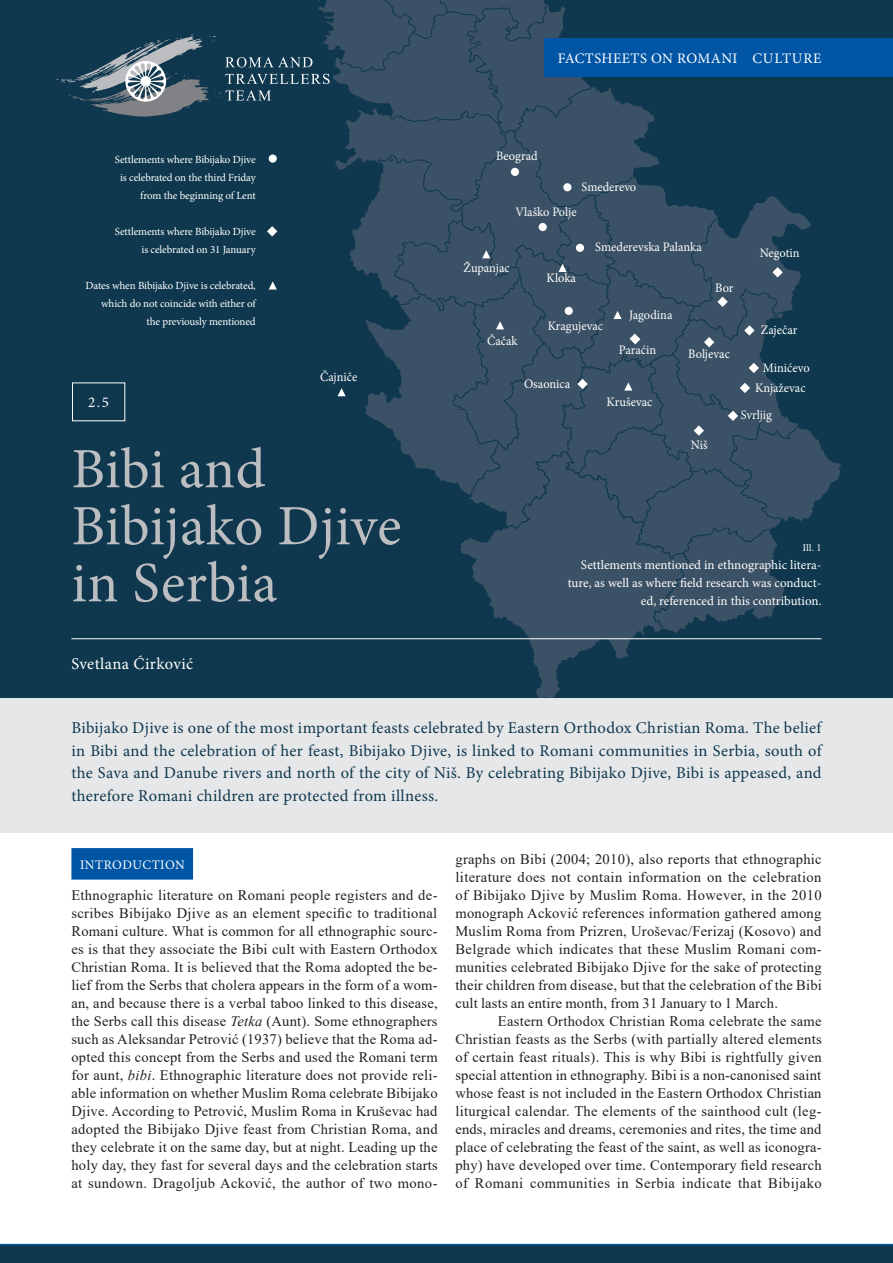
<style>
.page{position:relative;width:893px;height:1263px;background:#fff}
.page>*{position:absolute;margin:0;border:0;box-sizing:border-box;transform-origin:0 0}
.FS_Title{font:57px "Minion Pro";letter-spacing:.005em;color:#bcbdc0}
.FS_Abstract{font:16.5px/22.5px "Minion Pro";letter-spacing:.015em;color:#0f384e;text-align:justify}
.FS_Author{font:16.5px "Minion Pro";letter-spacing:.025em;color:#fff}
.FS_Number{font:15px "Minion Pro";color:#fff}
.FS_Text{font:14.55px/18px "Times New Roman";letter-spacing:.025em;color:#231f20;text-align:justify}
.t1{font:14.55px "Minion Pro";letter-spacing:.03em;color:#fff}
.FS_BU_Text{font:13.05px/18px "Minion Pro";color:#fff;text-align:right}
.FS_Chapter_Headline1{font:13.05px "Minion Pro";letter-spacing:.04em;color:#fff}
.FS_BU_Text-2{font:12.9px "Minion Pro";color:#fff;scale:.96 1}
.FS_BU_Text-3{font:10.95px "Minion Pro";letter-spacing:-.01em;color:#fff}
.FS_BU_Text-4{font:10.05px "Times New Roman";color:#fff}
.s1{font-style:italic}
</style>
<div class="page">
<div style="left:0;top:0;width:893px;height:698px;background:#0f384e"></div>
<svg style="left:318px;top:0;width:523px;height:623px"></svg>
<svg style="left:458px;top:553px;width:231px;height:145px"></svg>
<svg style="left:339px;top:0;width:461px;height:553px;fill:#3b5165"></svg>
<svg style="left:728px;top:411px;width:10px;height:10px"></svg>
<svg style="left:740px;top:383px;width:10px;height:10px"></svg>
<svg style="left:704px;top:337px;width:10px;height:10px"></svg>
<svg style="left:749px;top:363px;width:10px;height:10px"></svg>
<svg style="left:694px;top:425px;width:10px;height:11px"></svg>
<svg style="left:744px;top:325px;width:11px;height:11px"></svg>
<svg style="left:717px;top:297px;width:11px;height:10px"></svg>
<svg style="left:772px;top:267px;width:11px;height:10px"></svg>
<svg style="left:56px;top:34px;width:274px;height:83px"></svg>
<div style="left:0;top:698px;width:893px;height:135px;background:#e6e7e9"></div>
<hr style="left:71px;top:638px;width:750px;height:1px;background:#fff">
<div style="left:71px;top:848px;width:122px;height:31px;background:#0155a5"></div>
<svg style="left:0;top:1244px;width:893px;height:19px;background:#0d3a54"></svg>
<div style="left:545px;top:38px;width:348px;height:39px;background:#0155a5"></div>
<div style="left:511px;top:168px;width:8px;height:8px;background:#fff;border-radius:50%"></div>
<div style="left:539px;top:223px;width:8px;height:8px;background:#fff;border-radius:50%"></div>
<div style="left:563px;top:183px;width:8px;height:8px;background:#fff;border-radius:50%"></div>
<div style="left:576px;top:244px;width:8px;height:8px;background:#fff;border-radius:50%"></div>
<svg style="left:338px;top:388px;width:8px;height:8px"></svg>
<div style="left:565px;top:307px;width:8px;height:8px;background:#fff;border-radius:50%"></div>
<svg style="left:613px;top:311px;width:9px;height:8px"></svg>
<svg style="left:577px;top:379px;width:11px;height:10px"></svg>
<svg style="left:624px;top:382px;width:8px;height:9px"></svg>
<div style="left:269px;top:154px;width:8px;height:9px;background:#fff;border-radius:50%"></div>
<svg style="left:267px;top:226px;width:10px;height:11px"></svg>
<svg style="left:269px;top:281px;width:8px;height:8px"></svg>
<svg style="left:630px;top:334px;width:10px;height:10px"></svg>
<svg style="left:558px;top:264px;width:9px;height:8px"></svg>
<svg style="left:496px;top:321px;width:8px;height:8px"></svg>
<svg style="left:482px;top:250px;width:8px;height:8px"></svg>
<p class="FS_BU_Text-3" style="left:115px;top:152px;width:142px">Settlements where Bibijako Djive</p>
<p class="FS_BU_Text-3" style="left:120px;top:170px;width:137px">is celebrated on the third Friday</p>
<p class="FS_BU_Text-3" style="left:140px;top:188px;width:117px">from the beginning of Lent</p>
<p class="FS_BU_Text-3" style="left:115px;top:224px;width:142px">Settlements where Bibijako Djive</p>
<p class="FS_BU_Text-3" style="left:142px;top:242px;width:116px">is celebrated on 31 January</p>
<p class="FS_BU_Text-3" style="left:86px;top:278px;width:172px">Dates when Bibijako Djive is celebrated,</p>
<p class="FS_BU_Text-3" style="left:101px;top:296px;width:156px">which do not coincide with either of</p>
<p class="FS_BU_Text-3" style="left:147px;top:314px;width:111px">the previously mentioned</p>
<p class="FS_Number" style="left:88px;top:392px;width:22px">2.5</p>
<p class="FS_BU_Text-2" style="left:320px;top:368px;width:40px">Čajniče</p>
<p class="FS_Title" style="left:71px;top:431px;width:196px">Bibi and</p>
<p class="FS_Title" style="left:71px;top:488px;width:332px">Bibijako Djive</p>
<p class="FS_Title" style="left:71px;top:545px;width:207px">in Serbia</p>
<p class="FS_Author" style="left:71px;top:652px;width:123px">Svetlana Ćirković</p>
<p class="t1" style="left:558px;top:48px;width:265px">FACTSHEETS ON ROMANI CULTURE</p>
<p class="FS_BU_Text-2" style="left:496px;top:147px;width:45px">Beograd</p>
<p class="FS_BU_Text-2" style="left:582px;top:178px;width:59px">Smederevo</p>
<p class="FS_BU_Text-2" style="left:516px;top:203px;width:65px">Vlaško Polje</p>
<p class="FS_BU_Text-2" style="left:595px;top:238px;width:112px">Smederevska Palanka</p>
<p class="FS_BU_Text-2" style="left:464px;top:260px;width:49px">Županjac</p>
<p class="FS_BU_Text-2" style="left:487px;top:332px;width:33px">Čačak</p>
<p class="FS_BU_Text-2" style="left:547px;top:269px;width:32px">Kloka</p>
<p class="FS_BU_Text-2" style="left:548px;top:317px;width:59px">Kragujevac</p>
<p class="FS_BU_Text-2" style="left:524px;top:375px;width:50px">Osaonica</p>
<p class="FS_BU_Text-2" style="left:629px;top:306px;width:47px">Jagodina</p>
<p class="FS_BU_Text-2" style="left:619px;top:342px;width:40px">Paraćin</p>
<p class="FS_BU_Text-2" style="left:607px;top:394px;width:49px">Kruševac</p>
<p class="FS_BU_Text-2" style="left:715px;top:279px;width:21px">Bor</p>
<p class="FS_BU_Text-2" style="left:688px;top:345px;width:45px">Boljevac</p>
<p class="FS_BU_Text-2" style="left:760px;top:245px;width:43px">Negotin</p>
<p class="FS_BU_Text-2" style="left:761px;top:321px;width:40px">Zaječar</p>
<p class="FS_BU_Text-2" style="left:763px;top:359px;width:50px">Minićevo</p>
<p class="FS_BU_Text-2" style="left:755px;top:379px;width:54px">Knjaževac</p>
<p class="FS_BU_Text-2" style="left:691px;top:436px;width:19px">Niš</p>
<p class="FS_BU_Text-2" style="left:741px;top:406px;width:34px">Svrljig</p>
<p class="FS_BU_Text-4" style="left:803px;top:540px;width:20px">Ill. 1</p>
<p class="FS_BU_Text" style="left:568px;top:555px;width:255px">Settlements mentioned in ethnographic litera&shy;ture, as well as where field research was conduct&shy;ed, referenced in this contribution.</p>
<p class="FS_Abstract" style="left:71px;top:717px;width:752px">Bibijako Djive is one of the most important feasts celebrated by Eastern Orthodox Christian Roma. The belief in Bibi and the celebration of her feast, Bibijako Djive, is linked to Romani communities in Serbia, south of the Sava and Danube rivers and north of the city of Niš. By celebrating Bibijako Djive, Bibi is appeased, and therefore Romani children are protected from illness.</p>
<p class="FS_Chapter_Headline1" style="left:80px;top:856px;width:106px">INTRODUCTION</p>
<p class="FS_Text" style="left:71px;top:886px;width:368px">Ethnographic literature on Romani people registers and de&shy;scribes Bibijako Djive as an element specific to traditional Romani culture. What is common for all ethnographic sourc&shy;es is that they associate the Bibi cult with Eastern Orthodox Christian Roma. It is believed that the Roma adopted the be&shy;lief from the Serbs that cholera appears in the form of a wom&shy;an, and because there is a verbal taboo linked to this disease, the Serbs call this disease <span class="s1">Tetka</span> (Aunt). Some ethnographers such as Aleksandar Petrović (1937) believe that the Roma ad&shy;opted this concept from the Serbs and used the Romani term for aunt, <span class="s1">bibi</span>. Ethnographic literature does not provide reli&shy;able information on whether Muslim Roma celebrate Bibijako Djive. According to Petrović, Muslim Roma in Kruševac had adopted the Bibijako Djive feast from Christian Roma, and they celebrate it on the same day, but at night. Leading up the holy day, they fast for several days and the celebration starts at sundown. Dragoljub Acković, the author of two mono-</p>
<p class="FS_Text" style="left:455px;top:850px;width:368px">graphs on Bibi (2004; 2010), also reports that ethnographic literature does not contain information on the celebration of Bibijako Djive by Muslim Roma. However, in the 2010 monograph Acković references information gathered among Muslim Roma from Prizren, Uroševac/Ferizaj (Kosovo) and Belgrade which indicates that these Muslim Romani com&shy;munities celebrated Bibijako Djive for the sake of protecting their children from disease, but that the celebration of the Bibi cult lasts an entire month, from 31 January to 1 March.</p>
<p class="FS_Text" style="left:455px;top:1012px;width:368px;text-indent:43px">Eastern Orthodox Christian Roma celebrate the same Christian feasts as the Serbs (with partially altered elements of certain feast rituals). This is why Bibi is rightfully given special attention in ethnography. Bibi is a non-canonised saint whose feast is not included in the Eastern Orthodox Christian liturgical calendar. The elements of the sainthood cult (leg&shy;ends, miracles and dreams, ceremonies and rites, the time and place of celebrating the feast of the saint, as well as iconogra&shy;phy) have developed over time. Contemporary field research of Romani communities in Serbia indicate that Bibijako</p>
</div>
